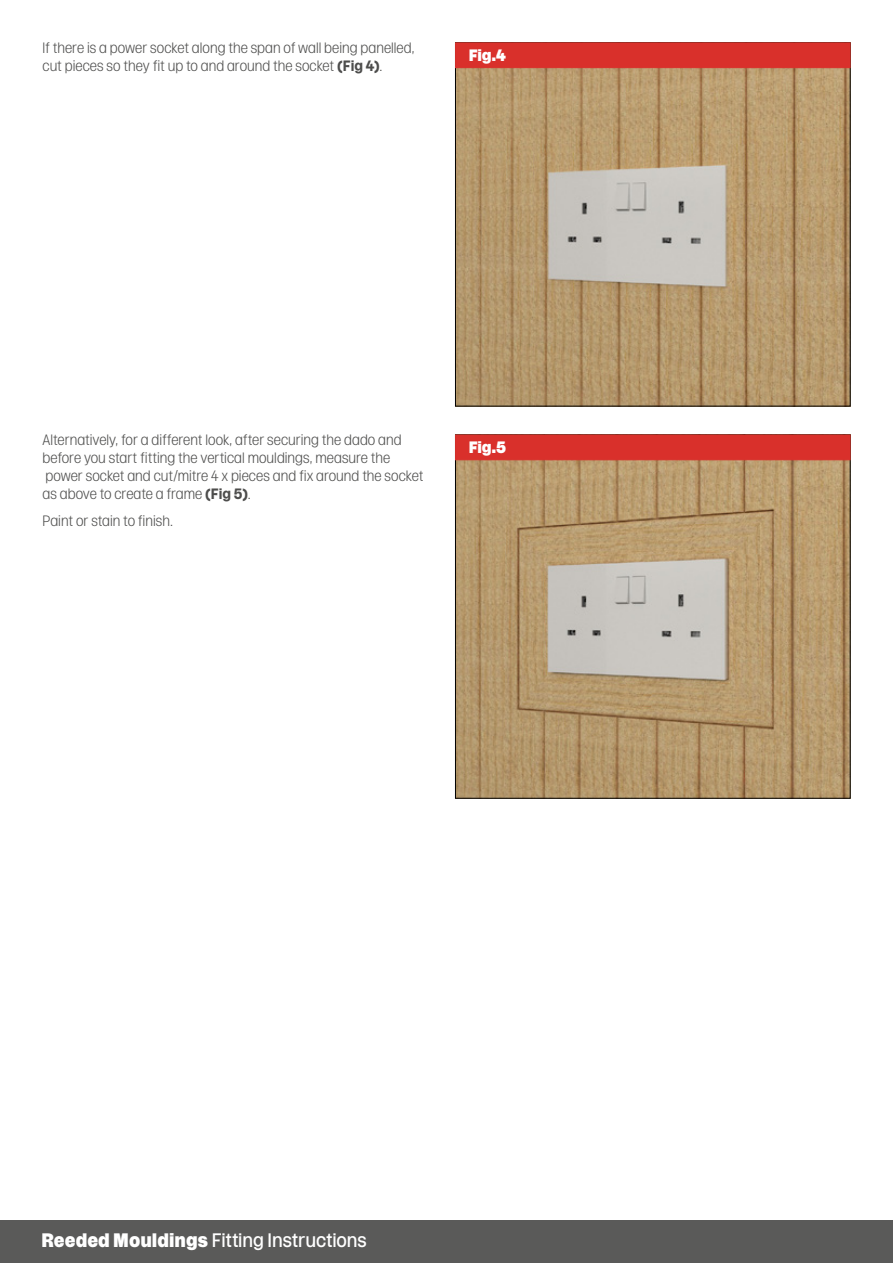
<style>
.page{position:relative;width:893px;height:1263px;background:#fff}
.page>*{position:absolute;margin:0;border:0;box-sizing:border-box;transform-origin:0 0}
.t1{font:19.5px "Rooster";letter-spacing:-.005em;color:#fff}
.t2{font:900 16.5px "Rooster";letter-spacing:-.02em;color:#fff}
.t3{font:300 15px/18px "Rooster";color:#4d4d4c}
.s1{font-weight:700}
.s2{font-weight:900}
</style>
<div class="page">
<img style="left:457px;top:68px;width:391px;height:336px">
<img style="left:457px;top:460px;width:391px;height:336px">
<div style="left:455px;top:43px;width:395px;height:25px;background:#d9302b"></div>
<div style="left:455px;top:435px;width:395px;height:25px;background:#d9302b"></div>
<div style="left:0;top:1220px;width:893px;height:43px;background:#5a5a59"></div>
<p class="t3" style="left:43px;top:39px;width:373px">If there is a power socket along the span of wall being panelled, cut pieces so they fit up to and around the socket <span class="s1">(Fig 4)</span>.</p>
<p class="t2" style="left:469px;top:46px;width:39px">Fig.4</p>
<p class="t3" style="left:43px;top:431px;width:382px">Alternatively, for a different look, after securing the dado and before you start fitting the vertical mouldings, measure the power socket and cut/mitre 4 x pieces and fix around the socket as above to create a frame <span class="s1">(Fig 5)</span>.</p>
<p class="t3" style="left:43px;top:511px;width:132px">Paint or stain to finish.</p>
<p class="t2" style="left:469px;top:439px;width:39px">Fig.5</p>
<h1 class="t1" style="left:41px;top:1230px;width:327px"><span class="s2">Reeded Mouldings</span> Fitting Instructions</h1>
</div>
